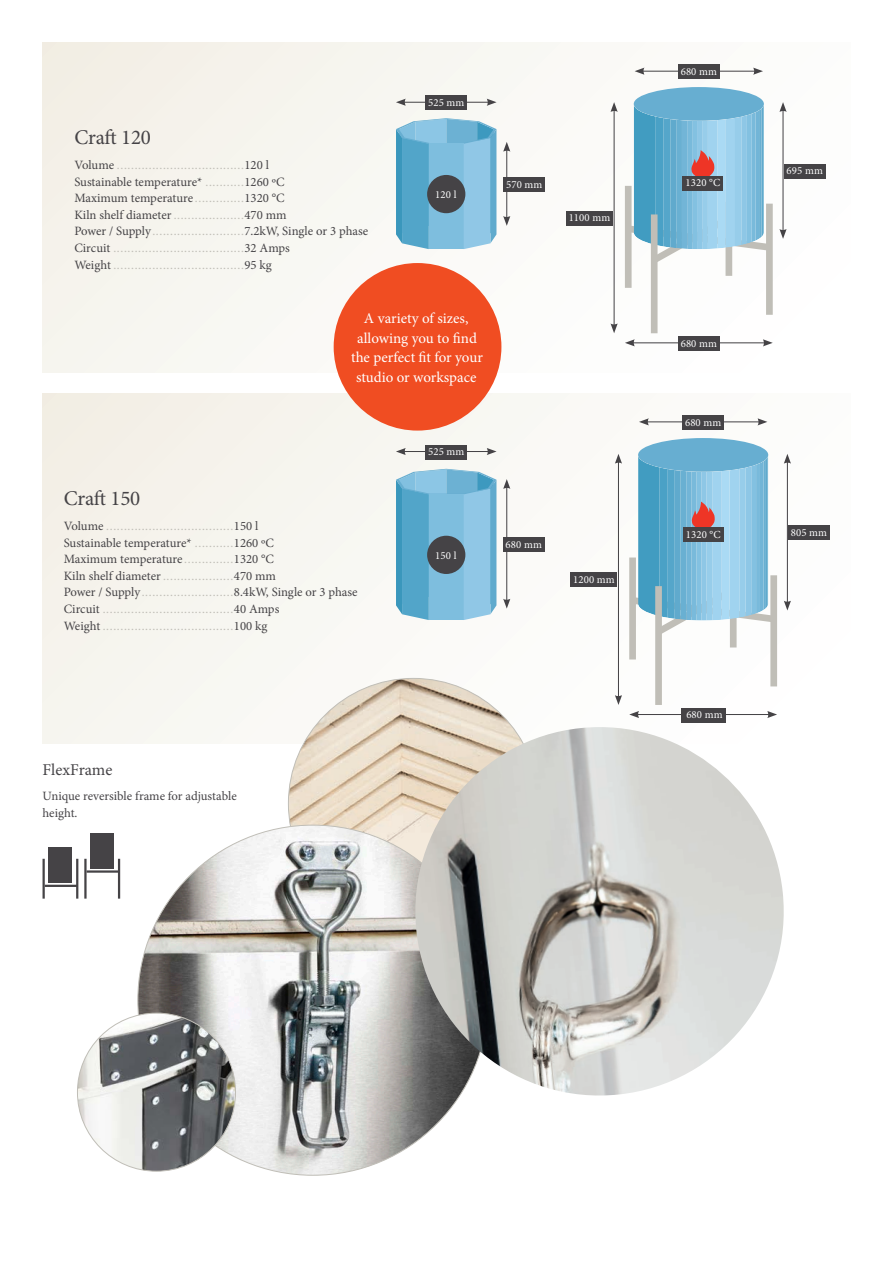
<style>
.page{position:relative;width:893px;height:1263px;background:#fff}
.page>*{position:absolute;margin:0;border:0;box-sizing:border-box;transform-origin:0 0}
.Kop_3{font:21px "Minion Pro";letter-spacing:-.01em;color:#454346}
.Groot{font:16.5px "Minion Pro";color:#454346}
.Text{font:15px/19.5px "Minion Pro";color:#fff;text-align:center}
.Text_-_inline_table{font:12.75px "Minion Pro";color:#454346}
.Text_-_inline_table-2{font:12.75px "Minion Pro";color:#c0beb7}
.Text-2{font:12.75px/16.5px "Minion Pro";letter-spacing:-.005em;color:#454346}
.Ovenlabel{font:10.8px "Minion Pro";letter-spacing:.01em;color:#fff}
.s1{color:#454346}
.s2{color:#c0beb7}
</style>
<div class="page">
<div style="left:43px;top:394px;width:807px;height:349px;background:#f8f8f3"></div>
<div style="left:43px;top:43px;width:807px;height:329px;background:#f8f8f3"></div>
<svg style="left:396px;top:118px;width:100px;height:131px"></svg>
<div style="left:427px;top:175px;width:38px;height:38px;background:#454346;border-radius:50%"></div>
<hr style="left:403px;top:102px;width:86px;height:1px;background:#454346">
<svg style="left:396px;top:99px;width:10px;height:7px"></svg>
<svg style="left:487px;top:99px;width:10px;height:7px"></svg>
<div style="left:425px;top:95px;width:42px;height:15px;background:#454346"></div>
<hr style="left:506px;top:149px;width:1px;height:69px;background:#454346">
<svg style="left:503px;top:216px;width:7px;height:10px"></svg>
<svg style="left:503px;top:142px;width:7px;height:10px"></svg>
<div style="left:503px;top:177px;width:42px;height:15px;background:#454346"></div>
<svg style="left:396px;top:469px;width:100px;height:151px"></svg>
<div style="left:427px;top:536px;width:38px;height:38px;background:#454346;border-radius:50%"></div>
<hr style="left:403px;top:451px;width:86px;height:1px;background:#454346">
<svg style="left:396px;top:448px;width:10px;height:7px"></svg>
<svg style="left:487px;top:448px;width:10px;height:7px"></svg>
<div style="left:425px;top:445px;width:42px;height:14px;background:#454346"></div>
<hr style="left:506px;top:486px;width:1px;height:115px;background:#454346">
<svg style="left:503px;top:599px;width:7px;height:10px"></svg>
<svg style="left:503px;top:479px;width:7px;height:10px"></svg>
<div style="left:503px;top:537px;width:41px;height:15px;background:#454346"></div>
<div style="left:725px;top:202px;width:7px;height:74px;background:#c0beb7"></div>
<div style="left:634px;top:87px;width:130px;height:34px;background:#67aed1;border-radius:50%"></div>
<div style="left:766px;top:204px;width:7px;height:111px;background:#c0beb7"></div>
<div style="left:625px;top:186px;width:7px;height:102px;background:#c0beb7"></div>
<hr style="left:632px;top:342px;width:133px;height:1px;background:#454346">
<svg style="left:625px;top:339px;width:10px;height:7px"></svg>
<svg style="left:763px;top:339px;width:10px;height:7px"></svg>
<hr style="left:642px;top:71px;width:113px;height:1px;background:#454346">
<svg style="left:635px;top:68px;width:9px;height:7px"></svg>
<svg style="left:753px;top:68px;width:10px;height:7px"></svg>
<div style="left:678px;top:336px;width:42px;height:15px;background:#454346"></div>
<div style="left:678px;top:64px;width:42px;height:15px;background:#454346"></div>
<hr style="left:614px;top:110px;width:1px;height:216px;background:#454346">
<svg style="left:610px;top:323px;width:8px;height:10px"></svg>
<div style="left:566px;top:211px;width:47px;height:15px;background:#454346"></div>
<div style="left:784px;top:164px;width:41px;height:14px;background:#454346"></div>
<div style="left:651px;top:214px;width:6px;height:119px;background:#c0beb7"></div>
<svg style="left:610px;top:102px;width:177px;height:167px"></svg>
<div style="left:683px;top:176px;width:40px;height:15px;background:#454346"></div>
<div style="left:49px;top:847px;width:23px;height:36px;background:#454346"></div>
<div style="left:90px;top:833px;width:24px;height:35px;background:#454346"></div>
<hr style="left:43px;top:859px;width:2px;height:40px;background:#454346">
<hr style="left:84px;top:859px;width:3px;height:40px;background:#454346">
<hr style="left:76px;top:859px;width:2px;height:40px;background:#454346">
<hr style="left:118px;top:859px;width:2px;height:40px;background:#454346">
<hr style="left:45px;top:885px;width:32px;height:2px;background:#454346">
<hr style="left:87px;top:870px;width:32px;height:3px;background:#454346">
<div style="left:730px;top:573px;width:7px;height:74px;background:#c0beb7"></div>
<div style="left:638px;top:438px;width:130px;height:34px;background:#67aed1;border-radius:50%"></div>
<div style="left:770px;top:575px;width:7px;height:111px;background:#c0beb7"></div>
<div style="left:629px;top:557px;width:7px;height:102px;background:#c0beb7"></div>
<hr style="left:637px;top:714px;width:133px;height:1px;background:#454346">
<svg style="left:629px;top:711px;width:10px;height:7px"></svg>
<svg style="left:767px;top:711px;width:10px;height:7px"></svg>
<div style="left:681px;top:708px;width:44px;height:14px;background:#454346"></div>
<hr style="left:618px;top:461px;width:1px;height:236px;background:#454346">
<svg style="left:615px;top:695px;width:7px;height:10px"></svg>
<div style="left:570px;top:572px;width:47px;height:15px;background:#454346"></div>
<div style="left:788px;top:525px;width:42px;height:15px;background:#454346"></div>
<div style="left:655px;top:586px;width:7px;height:119px;background:#c0beb7"></div>
<svg style="left:615px;top:454px;width:176px;height:187px"></svg>
<div style="left:683px;top:527px;width:40px;height:15px;background:#454346"></div>
<hr style="left:646px;top:421px;width:114px;height:1px;background:#454346">
<svg style="left:639px;top:418px;width:10px;height:7px"></svg>
<svg style="left:757px;top:418px;width:10px;height:7px"></svg>
<div style="left:682px;top:415px;width:42px;height:15px;background:#454346"></div>
<img style="left:288px;top:678px;width:250px;height:250px;border-radius:125px">
<img style="left:138px;top:825px;width:350px;height:350px;border-radius:175px">
<img style="left:77px;top:1013px;width:159px;height:158px;border-radius:79px">
<img style="left:406px;top:727px;width:387px;height:378px">
<div style="left:334px;top:263px;width:167px;height:168px;background:#f04d22;border-radius:50%"></div>
<p class="Kop_3" style="left:74px;top:123px;width:78px">Craft 120</p>
<p class="Text_-_inline_table-2" style="left:74px;top:156px;width:196px"><span class="s1">Volume</span> ....................................<span class="s1">120 l</span></p>
<p class="Text_-_inline_table" style="left:74px;top:173px;width:212px">Sustainable temperature* <span class="s2">...........</span>1260 ºC</p>
<p class="Text_-_inline_table" style="left:74px;top:190px;width:212px">Maximum temperature <span class="s2">..............</span>1320 °C</p>
<p class="Text_-_inline_table" style="left:74px;top:206px;width:214px">Kiln shelf diameter<span class="s2">....................</span>470 mm</p>
<p class="Text_-_inline_table" style="left:74px;top:223px;width:295px">Power / Supply<span class="s2">..........................</span>7.2kW, Single or 3 phase</p>
<p class="Text_-_inline_table-2" style="left:74px;top:239px;width:217px"><span class="s1">Circuit</span> .....................................<span class="s1">32 Amps</span></p>
<p class="Text_-_inline_table-2" style="left:74px;top:256px;width:199px"><span class="s1">Weight</span> .....................................<span class="s1">95 kg</span></p>
<p class="Ovenlabel" style="left:428px;top:95px;width:38px">525 mm</p>
<p class="Ovenlabel" style="left:435px;top:187px;width:23px">120 l</p>
<p class="Text" style="left:351px;top:309px;width:133px">A variety of sizes, allowing you to find the perfect fit for your studio or workspace</p>
<p class="Ovenlabel" style="left:506px;top:177px;width:38px">570 mm</p>
<p class="Kop_3" style="left:64px;top:484px;width:78px">Craft 150</p>
<p class="Text_-_inline_table-2" style="left:64px;top:517px;width:196px"><span class="s1">Volume</span> ....................................<span class="s1">150 l</span></p>
<p class="Text_-_inline_table" style="left:64px;top:534px;width:212px">Sustainable temperature* <span class="s2">...........</span>1260 ºC</p>
<p class="Text_-_inline_table" style="left:64px;top:551px;width:212px">Maximum temperature <span class="s2">..............</span>1320 °C</p>
<p class="Text_-_inline_table" style="left:64px;top:567px;width:214px">Kiln shelf diameter<span class="s2">....................</span>470 mm</p>
<p class="Text_-_inline_table" style="left:64px;top:584px;width:295px">Power / Supply<span class="s2">..........................</span>8.4kW, Single or 3 phase</p>
<p class="Text_-_inline_table-2" style="left:64px;top:600px;width:217px"><span class="s1">Circuit</span> .....................................<span class="s1">40 Amps</span></p>
<p class="Text_-_inline_table-2" style="left:64px;top:617px;width:205px"><span class="s1">Weight</span> .....................................<span class="s1">100 kg</span></p>
<p class="Ovenlabel" style="left:428px;top:444px;width:38px">525 mm</p>
<p class="Ovenlabel" style="left:435px;top:548px;width:23px">150 l</p>
<p class="Ovenlabel" style="left:506px;top:537px;width:38px">680 mm</p>
<p class="Ovenlabel" style="left:569px;top:211px;width:43px">1100 mm</p>
<p class="Ovenlabel" style="left:573px;top:572px;width:43px">1200 mm</p>
<p class="Groot" style="left:43px;top:759px;width:71px">FlexFrame</p>
<p class="Text-2" style="left:43px;top:788px;width:196px">Unique reversible frame for adjustable height.</p>
<p class="Ovenlabel" style="left:681px;top:64px;width:38px">680 mm</p>
<p class="Ovenlabel" style="left:685px;top:176px;width:36px">1320 °C</p>
<p class="Ovenlabel" style="left:681px;top:336px;width:38px">680 mm</p>
<p class="Ovenlabel" style="left:685px;top:415px;width:38px">680 mm</p>
<p class="Ovenlabel" style="left:787px;top:163px;width:38px">695 mm</p>
<p class="Ovenlabel" style="left:686px;top:527px;width:36px">1320 °C</p>
<p class="Ovenlabel" style="left:791px;top:525px;width:38px">805 mm</p>
<p class="Ovenlabel" style="left:686px;top:707px;width:38px">680 mm</p>
</div>
